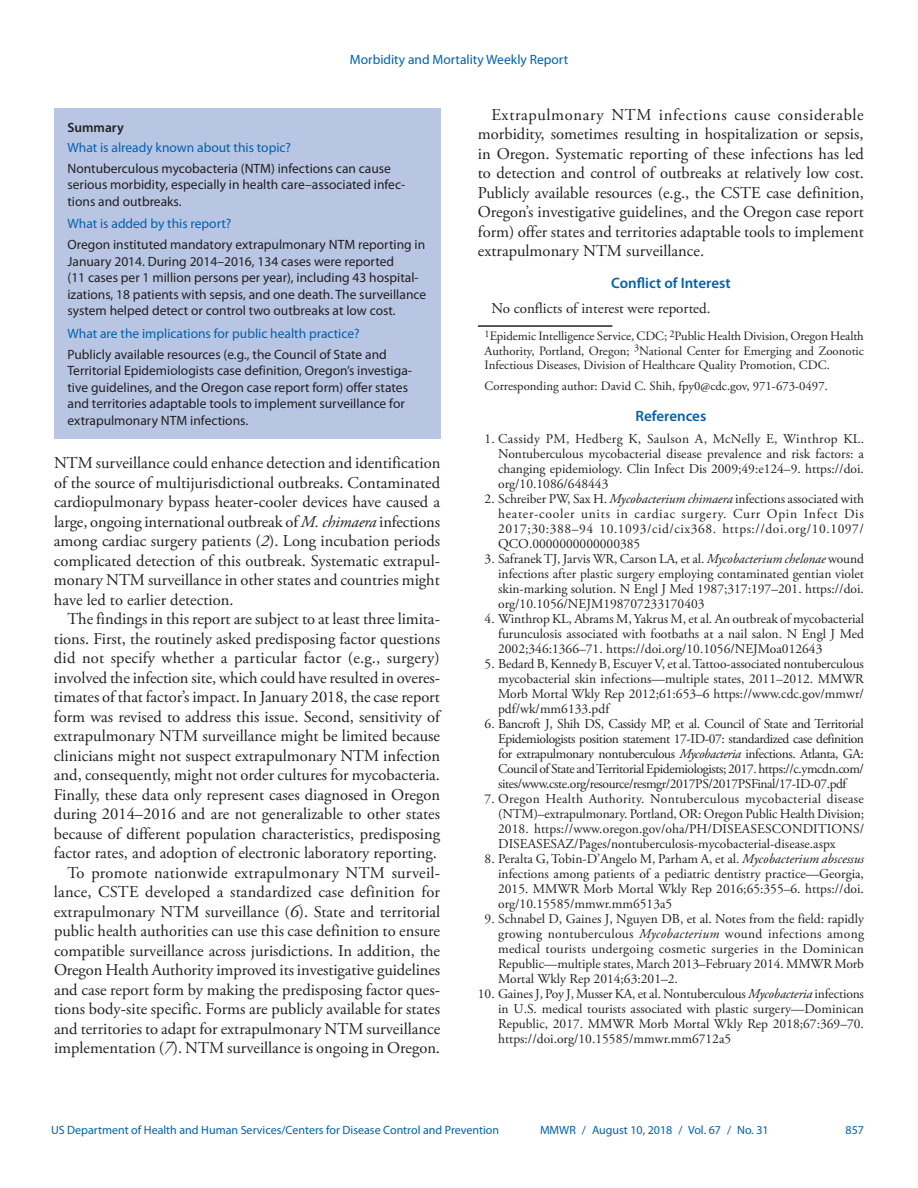
<style>
.page{position:relative;width:918px;height:1188px;background:#fff}
.page>*{position:absolute;margin:0;border:0;box-sizing:border-box;transform-origin:0 0}
.Paragraph{font:16.5px/19.5px "Adobe Garamond Pro";color:#231f20;text-align:justify}
.Conflict_of_Interest{font:15px "Adobe Garamond Pro";color:#231f20}
.Conflict_of_Interest-2{font:600 15px "Myriad Pro";color:#0161ab}
.Ref_Title{font:600 15px "Myriad Pro";color:#0161ab}
.Reference_10{font:13.5px/15px "Adobe Garamond Pro";color:#231f20;text-align:justify}
.Summary_Box_Text{font:13.5px/16.5px "Myriad Pro";color:#231f20}
.Summary_Box_Heading{font:13.5px "Myriad Pro";color:#0161ab}
.Figure_Title{font:600 13.5px "Myriad Pro";color:#231f20}
.Author_Affiliations{font:12.75px/14.2px "Adobe Garamond Pro";color:#231f20;text-align:justify}
.Corresponding_Author{font:12.75px "Adobe Garamond Pro";color:#231f20}
.t1{font:12px "Myriad Pro";color:#0161ab}
.s1{font-style:italic}
.s2{font-style:italic;font-size:18px}
</style>
<div class="page">
<div style="left:54px;top:108px;width:386px;height:330px;background:#b8c6e3"></div>
<hr style="left:478px;top:325px;width:134px;height:2px;background:#231f20">
<p class="Summary_Box_Heading" style="left:350px;top:52px;width:220px">Morbidity and Mortality Weekly Report</p>
<p class="Figure_Title" style="left:68px;top:120px;width:58px">Summary</p>
<h1 class="Summary_Box_Heading" style="left:68px;top:140px;width:225px">What is already known about this topic?</h1>
<p class="Summary_Box_Text" style="left:68px;top:160px;width:339px">Nontuberculous mycobacteria (NTM) infections can cause serious morbidity, especially in health care–associated infec&shy;tions and outbreaks.</p>
<h1 class="Summary_Box_Heading" style="left:68px;top:216px;width:165px">What is added by this report?</h1>
<p class="Summary_Box_Text" style="left:68px;top:237px;width:360px">Oregon instituted mandatory extrapulmonary NTM reporting in January 2014. During 2014–2016, 134 cases were reported<br>(11 cases per 1 million persons per year), including 43 hospital&shy;izations, 18 patients with sepsis, and one death. The surveillance system helped detect or control two outbreaks at low cost.</p>
<h1 class="Summary_Box_Heading" style="left:68px;top:326px;width:294px">What are the implications for public health practice?</h1>
<p class="Summary_Box_Text" style="left:68px;top:346px;width:346px">Publicly available resources (e.g., the Council of State and Territorial Epidemiologists case definition, Oregon’s investiga&shy;tive guidelines, and the Oregon case report form) offer states and territories adaptable tools to implement surveillance for extrapulmonary NTM infections.</p>
<p class="Paragraph" style="left:54px;top:454px;width:388px">NTM surveillance could enhance detection and identification of the source of multijurisdictional outbreaks. Contaminated cardiopulmonary bypass heater-cooler devices have caused a large, ongoing international outbreak of <span class="s1">M. chimaera</span> infections among cardiac surgery patients (<span class="s1">2</span>). Long incubation periods complicated detection of this outbreak. Systematic extrapul&shy;monary NTM surveillance in other states and countries might have led to earlier detection.</p>
<p class="Paragraph" style="left:54px;top:610px;width:388px;text-indent:13px">The findings in this report are subject to at least three limita&shy;tions. First, the routinely asked predisposing factor questions did not specify whether a particular factor (e.g., surgery) involved the infection site, which could have resulted in overes&shy;timates of that factor’s impact. In January 2018, the case report form was revised to address this issue. Second, sensitivity of extrapulmonary NTM surveillance might be limited because clinicians might not suspect extrapulmonary NTM infection and, consequently, might not order cultures for mycobacteria.<br>Finally, these data only represent cases diagnosed in Oregon during 2014–2016 and are not generalizable to other states because of different population characteristics, predisposing factor rates, and adoption of electronic laboratory reporting.</p>
<p class="Paragraph" style="left:54px;top:864px;width:388px;text-indent:13px">To promote nationwide extrapulmonary NTM surveil&shy;lance, CSTE developed a standardized case definition for extrapulmonary NTM surveillance (<span class="s2">6</span>). State and territorial public health authorities can use this case definition to ensure compatible surveillance across jurisdictions. In addition, the Oregon Health Authority improved its investigative guidelines and case report form by making the predisposing factor ques&shy;tions body-site specific. Forms are publicly available for states and territories to adapt for extrapulmonary NTM surveillance implementation (<span class="s2">7</span>). NTM surveillance is ongoing in Oregon.</p>
<p class="Paragraph" style="left:478px;top:106px;width:388px;text-indent:13px">Extrapulmonary NTM infections cause considerable morbidity, sometimes resulting in hospitalization or sepsis, in Oregon. Systematic reporting of these infections has led to detection and control of outbreaks at relatively low cost.<br>Publicly available resources (e.g., the CSTE case definition, Oregon’s investigative guidelines, and the Oregon case report form) offer states and territories adaptable tools to implement extrapulmonary NTM surveillance.</p>
<h1 class="Conflict_of_Interest-2" style="left:611px;top:275px;width:121px">Conflict of Interest</h1>
<h1 class="Conflict_of_Interest" style="left:491px;top:299px;width:221px">No conflicts of interest were reported.</h1>
<p class="Author_Affiliations" style="left:485px;top:330px;width:381px"><sup>1</sup>Epidemic Intelligence Service, CDC; <sup>2</sup>Public Health Division, Oregon Health Authority, Portland, Oregon; <sup>3</sup>National Center for Emerging and Zoonotic Infectious Diseases, Division of Healthcare Quality Promotion, CDC.</p>
<p class="Corresponding_Author" style="left:485px;top:378px;width:345px">Corresponding author: David C. Shih, fpy0@cdc.gov, 971-673-0497.</p>
<p class="Ref_Title" style="left:636px;top:408px;width:72px">References</p>
<p class="Reference_10" style="left:498px;top:432px;width:368px;text-indent:-14px">1. Cassidy PM, Hedberg K, Saulson A, McNelly E, Winthrop KL.<br>Nontuberculous mycobacterial disease prevalence and risk factors: a changing epidemiology. Clin Infect Dis 2009;49:e124–9. https://doi. org/10.1086/648443</p>
<p class="Reference_10" style="left:498px;top:492px;width:367px;text-indent:-14px">2. Schreiber PW, Sax H. <span class="s1">Mycobacterium chimaera</span> infections associated with heater-cooler units in cardiac surgery. Curr Opin Infect Dis 2017;30:388–94 10.1093/cid/cix368. https://doi.org/10.1097/ QCO.0000000000000385</p>
<p class="Reference_10" style="left:498px;top:552px;width:367px;text-indent:-14px">3. Safranek TJ, Jarvis WR, Carson LA, et al. <span class="s1">Mycobacterium chelonae</span> wound infections after plastic surgery employing contaminated gentian violet skin-marking solution. N Engl J Med 1987;317:197–201. https://doi. org/10.1056/NEJM198707233170403</p>
<p class="Reference_10" style="left:498px;top:612px;width:368px;text-indent:-14px">4. Winthrop KL, Abrams M, Yakrus M, et al. An outbreak of mycobacterial furunculosis associated with footbaths at a nail salon. N Engl J Med 2002;346:1366–71. https://doi.org/10.1056/NEJMoa012643</p>
<p class="Reference_10" style="left:498px;top:657px;width:367px;text-indent:-14px">5. Bedard B, Kennedy B, Escuyer V, et al. Tattoo-associated nontuberculous mycobacterial skin infections—multiple states, 2011–2012. MMWR Morb Mortal Wkly Rep 2012;61:653–6 https://www.cdc.gov/mmwr/ pdf/wk/mm6133.pdf</p>
<p class="Reference_10" style="left:498px;top:717px;width:367px;text-indent:-14px">6. Bancroft J, Shih DS, Cassidy MP, et al. Council of State and Territorial Epidemiologists position statement 17-ID-07: standardized case definition for extrapulmonary nontuberculous <span class="s1">Mycobacteria</span> infections. Atlanta, GA:<br>Council of State and Territorial Epidemiologists; 2017. https://c.ymcdn.com/ sites/www.cste.org/resource/resmgr/2017PS/2017PSFinal/17-ID-07.pdf</p>
<p class="Reference_10" style="left:498px;top:792px;width:368px;text-indent:-14px">7. Oregon Health Authority. Nontuberculous mycobacterial disease (NTM)–extrapulmonary. Portland, OR: Oregon Public Health Division; 2018. https://www.oregon.gov/oha/PH/DISEASESCONDITIONS/ DISEASESAZ/Pages/nontuberculosis-mycobacterial-disease.aspx</p>
<p class="Reference_10" style="left:498px;top:852px;width:367px;text-indent:-13px">8. Peralta G, Tobin-D’Angelo M, Parham A, et al. <span class="s1">Mycobacterium abscessus </span>infections among patients of a pediatric dentistry practice—Georgia, 2015. MMWR Morb Mortal Wkly Rep 2016;65:355–6. https://doi. org/10.15585/mmwr.mm6513a5</p>
<p class="Reference_10" style="left:498px;top:912px;width:367px;text-indent:-14px">9. Schnabel D, Gaines J, Nguyen DB, et al. Notes from the field: rapidly growing nontuberculous <span class="s1">Mycobacterium</span> wound infections among medical tourists undergoing cosmetic surgeries in the Dominican Republic—multiple states, March 2013–February 2014. MMWR Morb Mortal Wkly Rep 2014;63:201–2.</p>
<p class="Reference_10" style="left:498px;top:987px;width:367px;text-indent:-20px">10. Gaines J, Poy J, Musser KA, et al. Nontuberculous <span class="s1">Mycobacteria</span> infections in U.S. medical tourists associated with plastic surgery—Dominican Republic, 2017. MMWR Morb Mortal Wkly Rep 2018;67:369–70. https://doi.org/10.15585/mmwr.mm6712a5</p>
<p class="t1" style="left:51px;top:1123px;width:450px">US Department of Health and Human Services/Centers for Disease Control and Prevention</p>
<p class="t1" style="left:540px;top:1124px;width:230px">MMWR / August 10, 2018 / Vol. 67 / No. 31</p>
<p class="t1" style="left:846px;top:1124px;width:20px">857</p>
</div>
